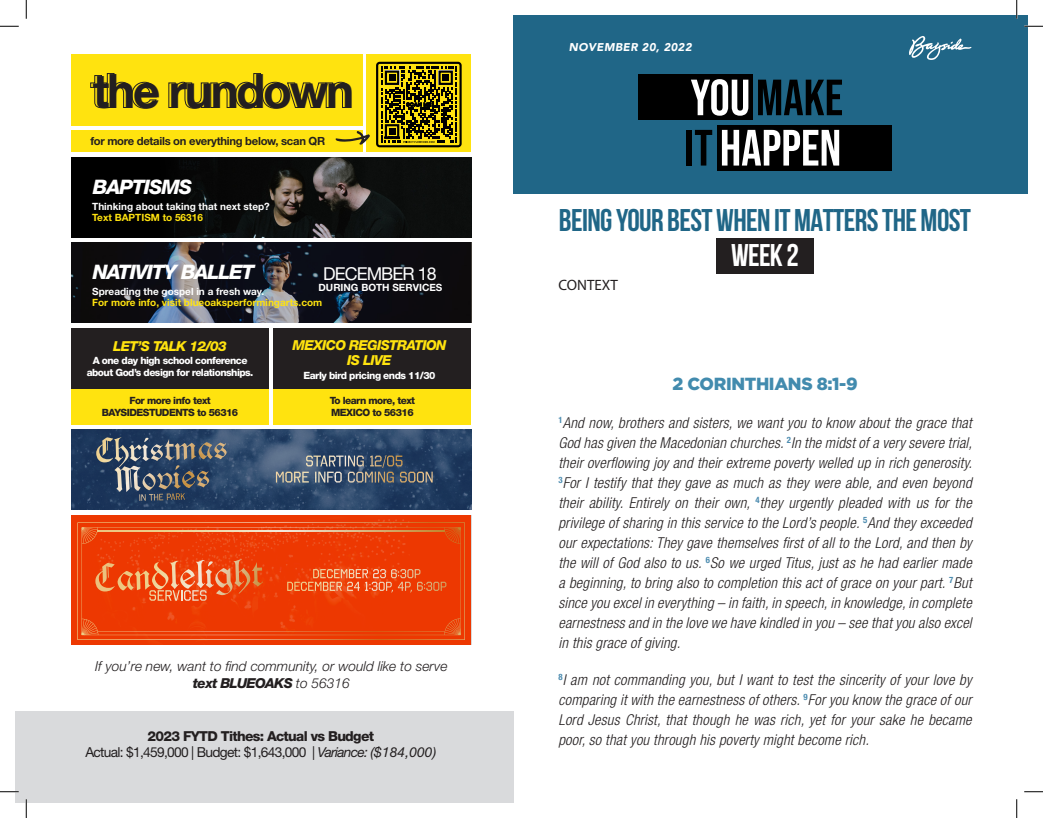
<style>
.page{position:relative;width:1043px;height:818px;background:#fff}
.page>*{position:absolute;margin:0;border:0;box-sizing:border-box;transform-origin:0 0}
.t1{font:700 47.5px "Helvetica Neue LT Std";letter-spacing:-.05em;color:#231f20}
.t2{font:700 31.38px "Bebas Neue";letter-spacing:-.02em;color:#206687}
.t3{font:700 31.38px "Bebas Neue";color:#fff}
.t4{font:italic 800 20px "Helvetica Neue LT Std";letter-spacing:-.05em;color:#fff}
.t5{font:17.75px "Helvetica Neue LT Std";letter-spacing:-.05em;color:#fff}
.t6{font:900 17.5px "Gotham";letter-spacing:-.02em;color:#428bae}
.t7{font:italic 300 condensed 15px/20px "Helvetica Neue LT Std";letter-spacing:.015em;color:#231f20;text-align:justify}
.t8{font:15px "Myriad Pro";color:#231f20}
.t9{font:italic 300 13.75px/17.5px "Helvetica Neue LT Std";color:#231f20;text-align:center}
.t10{font:13.75px "Helvetica Neue LT Std";letter-spacing:-.05em;color:#231f20}
.t11{font:italic 800 13.75px "Helvetica Neue LT Std";letter-spacing:-.05em;color:#ffe30f}
.t12{font:800 13.75px "Helvetica Neue LT Std";letter-spacing:-.05em;color:#231f20}
.t13{font:700 11.25px "Helvetica Neue LT Std";letter-spacing:-.025em;color:#231f20}
.t14{font:italic 900 11.25px "Avenir";letter-spacing:.04em;color:#fff}
.t15{font:800 10px "Helvetica Neue LT Std";letter-spacing:-.05em;color:#fff}
.t16{font:700 10px "Helvetica Neue LT Std";color:#fff}
.t17{font:800 10px "Helvetica Neue LT Std";letter-spacing:-.05em;color:#231f20}
.t18{font:700 10px "Helvetica Neue LT Std";color:#ffe30f}
.s1{font-weight:800}
.s2{font-style:italic}
</style>
<div class="page">
<div style="left:15px;top:711px;width:498px;height:91px;background:#d9dadc"></div>
<div style="left:71px;top:157px;width:400px;height:81px;background:#000"></div>
<img style="left:174px;top:157px;width:297px;height:81px">
<img style="left:71px;top:242px;width:400px;height:81px">
<img style="left:71px;top:429px;width:400px;height:80px">
<svg style="left:96px;top:437px;width:131px;height:64px"></svg>
<svg style="left:276px;top:455px;width:156px;height:27px"></svg>
<div style="left:71px;top:516px;width:400px;height:129px;background:#ed3801"></div>
<svg style="left:77px;top:522px;width:388px;height:118px"></svg>
<svg style="left:82px;top:544px;width:379px;height:74px"></svg>
<svg style="left:82px;top:527px;width:379px;height:17px"></svg>
<svg style="left:82px;top:618px;width:379px;height:17px"></svg>
<svg style="left:287px;top:569px;width:159px;height:23px"></svg>
<svg style="left:95px;top:559px;width:168px;height:41px"></svg>
<div style="left:71px;top:55px;width:292px;height:71px;background:#ffe30f"></div>
<div style="left:367px;top:55px;width:104px;height:96px;background:#ffe30f"></div>
<div style="left:71px;top:130px;width:292px;height:21px;background:#ffe30f"></div>
<svg style="left:335px;top:131px;width:35px;height:14px"></svg>
<svg style="left:376px;top:62px;width:85px;height:85px"></svg>
<div style="left:389px;top:128px;width:6px;height:7px;background:#000"></div>
<svg style="left:385px;top:70px;width:14px;height:15px"></svg>
<div style="left:389px;top:74px;width:6px;height:7px;background:#000"></div>
<div style="left:438px;top:70px;width:15px;height:15px;background:#ffe210;border:2px solid #000"></div>
<div style="left:442px;top:74px;width:7px;height:7px;background:#000"></div>
<div style="left:322px;top:264px;width:124px;height:26px;background:#0d0d13"></div>
<div style="left:71px;top:328px;width:198px;height:64px;background:#231f20"></div>
<div style="left:274px;top:328px;width:197px;height:64px;background:#231f20"></div>
<div style="left:71px;top:389px;width:198px;height:35px;background:#ffe30f"></div>
<div style="left:274px;top:389px;width:197px;height:35px;background:#ffe30f"></div>
<div style="left:716px;top:239px;width:97px;height:35px;background:#231f20"></div>
<div style="left:513px;top:15px;width:515px;height:179px;background:#206687"></div>
<div style="left:638px;top:75px;width:115px;height:45px;background:#000"></div>
<svg style="left:691px;top:79px;width:57px;height:37px"></svg>
<div style="left:717px;top:125px;width:174px;height:45px;background:#000"></div>
<svg style="left:722px;top:130px;width:117px;height:35px"></svg>
<svg style="left:758px;top:80px;width:84px;height:35px"></svg>
<div style="left:686px;top:130px;width:6px;height:35px;background:#000"></div>
<svg style="left:695px;top:130px;width:17px;height:35px"></svg>
<svg style="left:909px;top:36px;width:62px;height:24px"></svg>
<svg style="left:0;top:25px;width:19px;height:2px"></svg>
<svg style="left:1024px;top:25px;width:18px;height:2px"></svg>
<svg style="left:0;top:791px;width:19px;height:1px"></svg>
<svg style="left:1024px;top:791px;width:18px;height:1px"></svg>
<svg style="left:25px;top:0;width:2px;height:19px"></svg>
<svg style="left:25px;top:799px;width:2px;height:19px"></svg>
<svg style="left:1016px;top:0;width:1px;height:19px"></svg>
<svg style="left:1016px;top:799px;width:1px;height:19px"></svg>
<p class="t1" style="left:93px;top:61px;width:263px">the rundown</p>
<p class="t13" style="left:90px;top:134px;width:236px">for more details on everything below, scan QR</p>
<p class="t4" style="left:93px;top:175px;width:101px">BAPTISMS</p>
<p class="t16" style="left:92px;top:200px;width:179px">Thinking about taking that next step?</p>
<p class="t18" style="left:92px;top:211px;width:112px">Text BAPTISM to 56316</p>
<p class="t4" style="left:93px;top:259px;width:163px">NATIVITY BALLET</p>
<p class="t5" style="left:323px;top:263px;width:115px">DECEMBER 18</p>
<p class="t16" style="left:318px;top:281px;width:125px">DURING BOTH SERVICES</p>
<p class="t16" style="left:92px;top:285px;width:174px">Spreading the gospel in a fresh way.</p>
<p class="t18" style="left:92px;top:296px;width:231px">For more info, visit blueoaksperformingarts.com</p>
<p class="t11" style="left:113px;top:337px;width:115px">LET’S TALK 12/03</p>
<p class="t11" style="left:292px;top:337px;width:155px">MEXICO REGISTRATION</p>
<p class="t15" style="left:93px;top:355px;width:156px">A one day high school conference</p>
<p class="t11" style="left:347px;top:352px;width:46px">IS LIVE</p>
<p class="t15" style="left:87px;top:367px;width:168px">about God’s design for relationships.</p>
<p class="t15" style="left:303px;top:369px;width:133px">Early bird pricing ends 11/30</p>
<p class="t17" style="left:129px;top:395px;width:83px">For more info text</p>
<p class="t17" style="left:102px;top:407px;width:138px">BAYSIDESTUDENTS to 56316</p>
<p class="t17" style="left:330px;top:395px;width:87px">To learn more, text</p>
<p class="t17" style="left:331px;top:407px;width:84px">MEXICO to 56316</p>
<p class="t9" style="left:95px;top:657px;width:354px">If you’re new, want to find community, or would like to serve <span class="s1">text BLUEOAKS</span> to 56316</p>
<p class="t12" style="left:147px;top:727px;width:228px">2023 FYTD Tithes: Actual vs Budget</p>
<p class="t10" style="left:85px;top:744px;width:352px">Actual: $1,459,000 | Budget: $1,643,000 | <span class="s2">Variance: ($184,000)</span></p>
<p class="t14" style="left:568px;top:38px;width:124px">NOVEMBER 20, 2022</p>
<p class="t2" style="left:559px;top:203px;width:413px">BEING YOUR BEST WHEN IT MATTERS THE MOST</p>
<p class="t3" style="left:731px;top:238px;width:69px">WEEK 2</p>
<p class="t8" style="left:558px;top:276px;width:61px">CONTEXT</p>
<p class="t6" style="left:672px;top:374px;width:187px">2 CORINTHIANS 8:1-9</p>
<p class="t7" style="left:558px;top:413px;width:415px"><sup>1</sup>And now, brothers and sisters, we want you to know about the grace that God has given the Macedonian churches. <sup>2</sup>In the midst of a very severe trial, their overflowing joy and their extreme poverty welled up in rich generosity.<br><sup>3</sup>For I testify that they gave as much as they were able, and even beyond their ability. Entirely on their own, <sup>4</sup>they urgently pleaded with us for the privilege of sharing in this service to the Lord’s people. <sup>5</sup>And they exceeded our expectations: They gave themselves first of all to the Lord, and then by the will of God also to us. <sup>6</sup>So we urged Titus, just as he had earlier made a beginning, to bring also to completion this act of grace on your part. <sup>7</sup>But since you excel in everything – in faith, in speech, in knowledge, in complete earnestness and in the love we have kindled in you – see that you also excel in this grace of giving.</p>
<p class="t7" style="left:558px;top:670px;width:415px"><sup>8</sup>I am not commanding you, but I want to test the sincerity of your love by comparing it with the earnestness of others. <sup>9</sup>For you know the grace of our Lord Jesus Christ, that though he was rich, yet for your sake he became poor, so that you through his poverty might become rich.</p>
</div>
